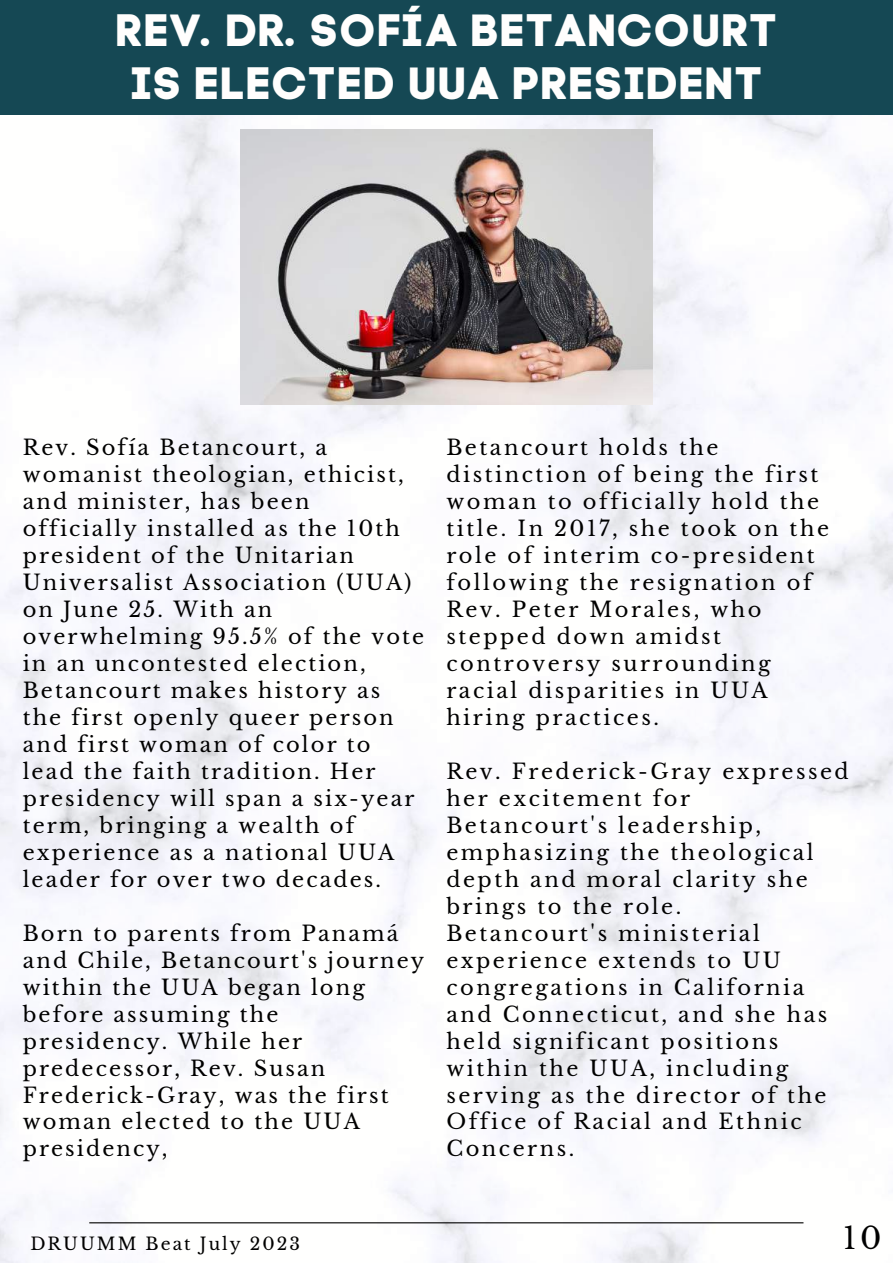
<style>
.page{position:relative;width:893px;height:1264px;background:#fff}
.page>*{position:absolute;margin:0;border:0;box-sizing:border-box;transform-origin:0 0}
.t1{font:45px/52.8px "Code Pro Bold LC";letter-spacing:.02em;color:#fffefd;text-align:center}
.t2{font:30px "Libre Baskerville";color:#000}
.t3{font:21px/27px "Libre Baskerville";letter-spacing:.1em;color:#000}
.t4{font:21px/27px "Libre Baskerville";letter-spacing:.12em;color:#000}
.t5{font:17.25px "Libre Baskerville";letter-spacing:.12em;color:#000}
</style>
<div class="page">
<div style="left:0;top:0;width:892px;height:115px;background:#154854"></div>
<img style="left:240px;top:130px;width:412px;height:274px">
<hr style="left:89px;top:1222px;width:714px;height:1px;background:#000">
<h1 class="t1" style="left:115px;top:4px;width:663px">REV. DR. SOFÍA BETANCOURT<br>IS ELECTED UUA PRESIDENT</h1>
<p class="t3" style="left:23px;top:434px;width:403px">Rev. Sofía Betancourt, a womanist theologian, ethicist, and minister, has been officially installed as the 10th president of the Unitarian<br>Universalist Association (UUA) on June 25. With an overwhelming 95.5% of the vote in an uncontested election,<br>Betancourt makes history as<br>the first openly queer person and first woman of color to lead the faith tradition. Her presidency will span a six-year term, bringing a wealth of experience as a national UUA leader for over two decades.</p>
<p class="t3" style="left:23px;top:919px;width:403px">Born to parents from Panamá and Chile, Betancourt's journey within the UUA began long before assuming the presidency. While her predecessor, Rev. Susan<br>Frederick-Gray, was the first woman elected to the UUA presidency,</p>
<p class="t4" style="left:446px;top:434px;width:384px">Betancourt holds the distinction of being the first woman to officially hold the title. In 2017, she took on the role of interim co-president following the resignation of<br>Rev. Peter Morales, who stepped down amidst controversy surrounding racial disparities in UUA hiring practices.</p>
<p class="t4" style="left:446px;top:757px;width:404px">Rev. Frederick-Gray expressed her excitement for<br>Betancourt's leadership, emphasizing the theological depth and moral clarity she brings to the role.<br>Betancourt's ministerial experience extends to UU congregations in California and Connecticut, and she has held significant positions within the UUA, including serving as the director of the<br>Office of Racial and Ethnic<br>Concerns.</p>
<p class="t5" style="left:30px;top:1233px;width:271px">DRUUMM Beat July 2023</p>
<h2 class="t2" style="left:843px;top:1220px;width:40px">10</h2>
</div>
